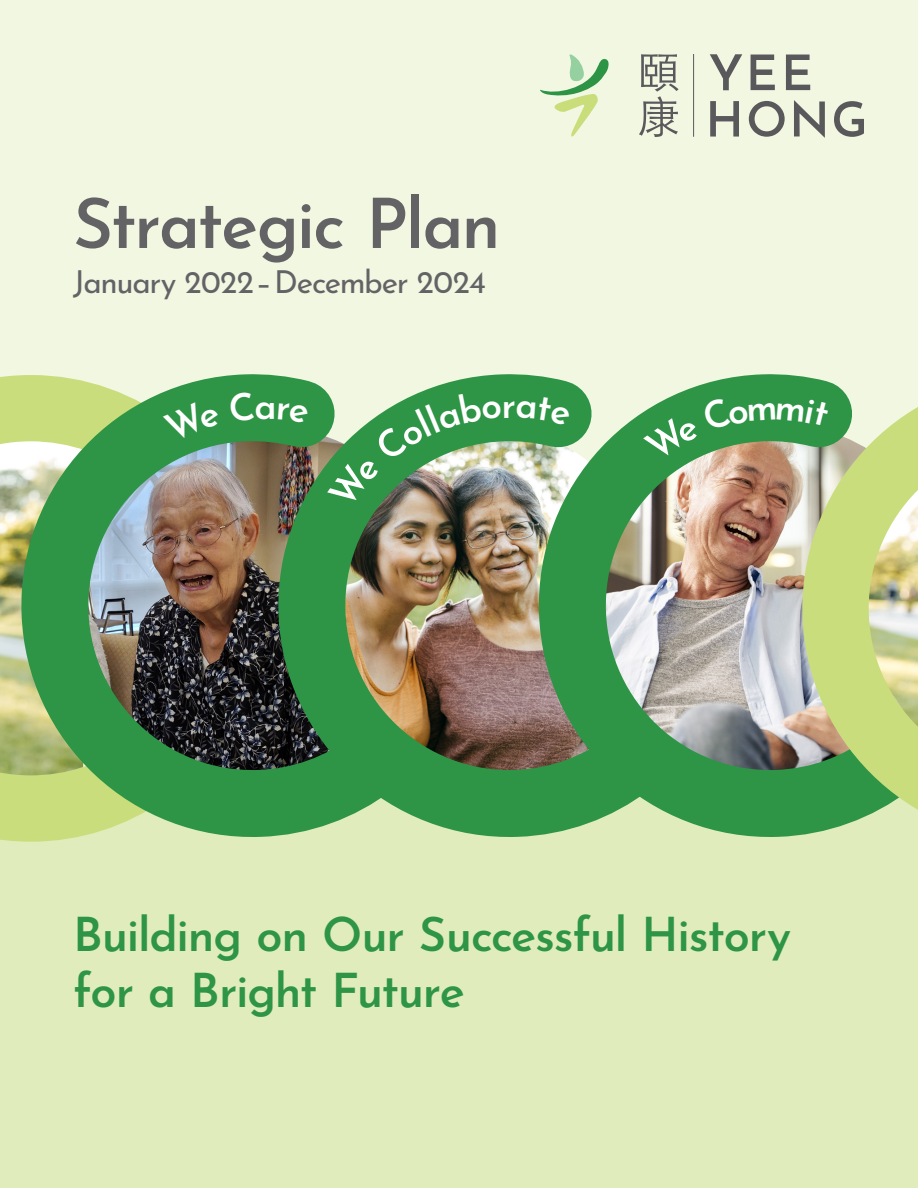
<style>
.page{position:relative;width:918px;height:1188px;background:#fff}
.page>*{position:absolute;margin:0;border:0;box-sizing:border-box;transform-origin:0 0}
.t1{font:600 69px "Josefin Sans";letter-spacing:-.03em;color:#636366}
.t2{font:600 47.1px "Josefin Sans";letter-spacing:-.025em;color:#2d9545}
.t3{font:600 37.5px "Josefin Sans";color:#fff}
.t4{font:31.5px "Josefin Sans";letter-spacing:-.035em;color:#636366}
</style>
<div class="page">
<div style="left:0;top:402px;width:918px;height:786px;background:#e1ecbc"></div>
<div style="left:0;top:0;width:918px;height:778px;background:#f2f7e2"></div>
<svg style="left:540px;top:54px;width:69px;height:83px"></svg>
<svg style="left:710px;top:54px;width:32px;height:36px"></svg>
<svg style="left:751px;top:55px;width:24px;height:35px"></svg>
<svg style="left:786px;top:55px;width:24px;height:35px"></svg>
<svg style="left:710px;top:101px;width:29px;height:36px"></svg>
<svg style="left:749px;top:101px;width:36px;height:36px"></svg>
<svg style="left:794px;top:100px;width:31px;height:38px"></svg>
<svg style="left:834px;top:101px;width:30px;height:36px"></svg>
<svg style="left:639px;top:54px;width:40px;height:83px"></svg>
<hr style="left:693px;top:54px;width:1px;height:83px;background:#59595c">
<img style="left:0;top:374px;width:251px;height:468px">
<img style="left:251px;top:374px;width:261px;height:463px">
<img style="left:512px;top:374px;width:257px;height:463px">
<img style="left:769px;top:374px;width:149px;height:463px">
<div style="left:163px;top:402px;width:58px;height:41px;background:#2d9545"></div>
<svg style="left:229px;top:391px;width:25px;height:31px"></svg>
<svg style="left:278px;top:403px;width:31px;height:20px"></svg>
<img style="left:327px;top:391px;width:174px;height:118px">
<div style="left:516px;top:397px;width:55px;height:29px;background:#2d9545"></div>
<svg style="left:643px;top:398px;width:187px;height:64px;background:#4d9b57"></svg>
<p class="t1" style="left:73px;top:172px;width:429px">Strategic Plan</p>
<p class="t4" style="left:73px;top:258px;width:414px">January 2022–December 2024</p>
<p class="t3" style="left:254px;top:378px;width:24px">a</p>
<p class="t3" style="left:502px;top:377px;width:16px">r</p>
<p class="t2" style="left:73px;top:900px;width:720px">Building on Our Successful History</p>
<p class="t2" style="left:73px;top:955px;width:393px">for a Bright Future</p>
</div>
